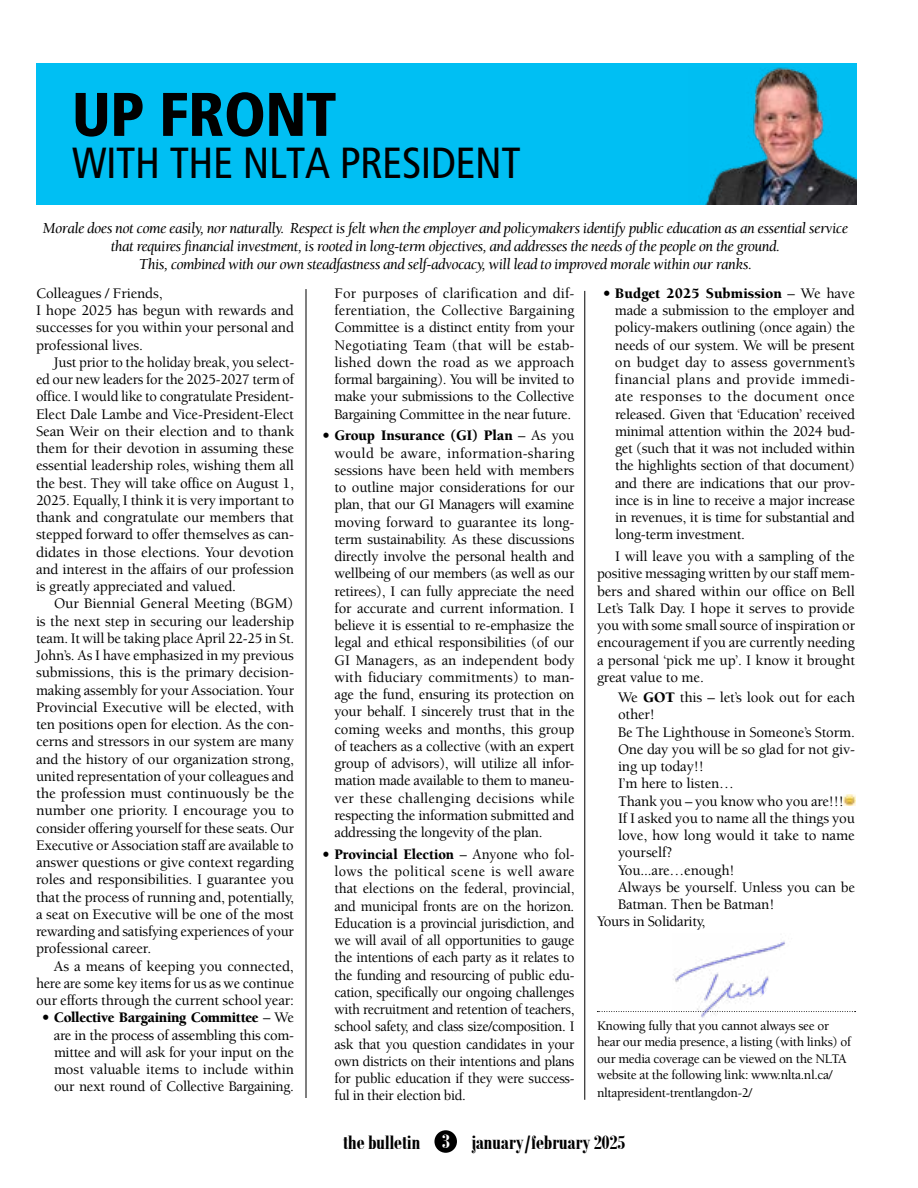
<style>
.page{position:relative;width:918px;height:1188px;background:#fff}
.page>*{position:absolute;margin:0;border:0;box-sizing:border-box;transform-origin:0 0}
.t1{font:900 condensed 61.5px "Frutiger LT Std";letter-spacing:-.01em;color:#000}
.t2{font:condensed 43.5px "Frutiger LT Std";letter-spacing:-.01em;color:#000}
.t3{font:700 21px "Bodoni MT Condensed";letter-spacing:-.015em;color:#000}
.t4{font:italic 15.75px/18px "Berkeley Std";letter-spacing:-.03em;color:#000;text-align:center}
.t5{font:500 15px/17.2px "Berkeley Std";letter-spacing:-.01em;color:#000;text-align:justify}
.t6{font:500 15px/17.2px "Berkeley Std";letter-spacing:-.01em;color:#000;text-align:justify;scale:.95 1}
.t7{font:500 13.5px/16.6px "Berkeley Std";letter-spacing:-.025em;color:#000}
.s1{font-weight:900}
.s2{color:#fff}
</style>
<div class="page">
<div style="left:434px;top:1130px;width:23px;height:23px;background:#000;border-radius:50%"></div>
<hr style="left:306px;top:289px;width:1px;height:809px;background:#000">
<svg style="left:597px;top:1011px;width:259px;height:1px"></svg>
<svg style="left:844px;top:795px;width:11px;height:11px"></svg>
<div style="left:36px;top:63px;width:820px;height:142px;background:#00bff3"></div>
<hr style="left:585px;top:291px;width:1px;height:809px;background:#000">
<img style="left:672px;top:941px;width:123px;height:77px">
<img style="left:705px;top:68px;width:151px;height:136px">
<h1 class="t1" style="left:72px;top:78px;width:266px">UP FRONT</h1>
<h2 class="t2" style="left:72px;top:137px;width:450px">WITH THE NLTA PRESIDENT</h2>
<p class="t4" style="left:43px;top:219px;width:807px">Morale does not come easily, nor naturally. Respect is felt when the employer and policymakers identify public education as an essential service that requires financial investment, is rooted in long-term objectives, and addresses the needs of the people on the ground.<br>This, combined with our own steadfastness and self-advocacy, will lead to improved morale within our ranks.</p>
<p class="t5" style="left:36px;top:285px;width:260px;text-align:left">Colleagues / Friends,<br>I hope 2025 has begun with rewards and successes for you within your personal and professional lives.</p>
<p class="t5" style="left:36px;top:354px;width:260px;text-indent:18px">Just prior to the holiday break, you select&shy;ed our new leaders for the 2025-2027 term of office. I would like to congratulate President-Elect Dale Lambe and Vice-President-Elect Sean Weir on their election and to thank them for their devotion in assuming these essential leadership roles, wishing them all the best. They will take office on August 1, 2025. Equally, I think it is very important to thank and congratulate our members that stepped forward to offer themselves as can&shy;didates in those elections. Your devotion and interest in the affairs of our profession is greatly appreciated and valued.</p>
<p class="t5" style="left:36px;top:595px;width:260px;text-indent:18px">Our Biennial General Meeting (BGM) is the next step in securing our leadership team. It will be taking place April 22-25 in St.<br>John’s. As I have emphasized in my previous submissions, this is the primary decision&shy;making assembly for your Association. Your Provincial Executive will be elected, with ten positions open for election. As the con&shy;cerns and stressors in our system are many and the history of our organization strong, united representation of your colleagues and the profession must continuously be the number one priority. I encourage you to consider offering yourself for these seats. Our Executive or Association staff are available to answer questions or give context regarding roles and responsibilities. I guarantee you that the process of running and, potentially, a seat on Executive will be one of the most rewarding and satisfying experiences of your professional career.</p>
<p class="t5" style="left:36px;top:958px;width:260px;text-indent:18px">As a means of keeping you connected, here are some key items for us as we continue our efforts through the current school year:</p>
<p class="t5" style="left:54px;top:1009px;width:242px;text-indent:-12px"><span class="s1">• Collective Bargaining Committee</span> – We are in the process of assembling this com&shy;mittee and will ask for your input on the most valuable items to include within our next round of Collective Bargaining.</p>
<p class="t5" style="left:334px;top:285px;width:242px">For purposes of clarification and dif&shy;ferentiation, the Collective Bargaining Committee is a distinct entity from your Negotiating Team (that will be estab&shy;lished down the road as we approach formal bargaining). You will be invited to make your submissions to the Collective Bargaining Committee in the near future.</p>
<p class="t5" style="left:334px;top:427px;width:242px;text-indent:-12px"><span class="s1">• Group Insurance (GI) Plan</span> – As you would be aware, information-sharing sessions have been held with members to outline major considerations for our plan, that our GI Managers will examine moving forward to guarantee its long&shy;term sustainability. As these discussions directly involve the personal health and wellbeing of our members (as well as our retirees), I can fully appreciate the need for accurate and current information. I believe it is essential to re-emphasize the legal and ethical responsibilities (of our GI Managers, as an independent body with fiduciary commitments) to man&shy;age the fund, ensuring its protection on your behalf. I sincerely trust that in the coming weeks and months, this group of teachers as a collective (with an expert group of advisors), will utilize all infor&shy;mation made available to them to maneu&shy;ver these challenging decisions while respecting the information submitted and addressing the longevity of the plan.</p>
<p class="t6" style="left:334px;top:846px;width:254px;text-indent:-12px"><span class="s1">• Provincial Election</span> – Anyone who fol&shy;lows the political scene is well aware that elections on the federal, provincial, and municipal fronts are on the horizon.<br>Education is a provincial jurisdiction, and we will avail of all opportunities to gauge the intentions of each party as it relates to the funding and resourcing of public edu&shy;cation, specifically our ongoing challenges with recruitment and retention of teachers, school safety, and class size/composition. I ask that you question candidates in your own districts on their intentions and plans for public education if they were success&shy;ful in their election bid.</p>
<p class="t5" style="left:615px;top:285px;width:242px;text-indent:-12px"><span class="s1">• Budget 2025 Submission</span> – We have made a submission to the employer and policy-makers outlining (once again) the needs of our system. We will be present on budget day to assess government’s financial plans and provide immedi&shy;ate responses to the document once released. Given that ‘Education’ received minimal attention within the 2024 bud&shy;get (such that it was not included within the highlights section of that document) and there are indications that our prov&shy;ince is in line to receive a major increase in revenues, it is time for substantial and long-term investment.</p>
<p class="t5" style="left:597px;top:548px;width:260px;text-indent:18px">I will leave you with a sampling of the positive messaging written by our staff mem&shy;bers and shared within our office on Bell Let’s Talk Day. I hope it serves to provide you with some small source of inspiration or encouragement if you are currently needing a personal ‘pick me up’. I know it brought great value to me.</p>
<p class="t5" style="left:618px;top:689px;width:239px">We <span class="s1">GOT</span> this – let’s look out for each</p>
<p class="t5" style="left:618px;top:706px;width:39px">other!</p>
<p class="t5" style="left:618px;top:724px;width:238px">Be The Lighthouse in Someone’s Storm.</p>
<p class="t5" style="left:618px;top:741px;width:239px">One day you will be so glad for not giv-</p>
<p class="t5" style="left:618px;top:758px;width:88px">ing up today!!</p>
<p class="t5" style="left:618px;top:775px;width:118px">I’m here to listen…</p>
<p class="t5" style="left:618px;top:793px;width:227px">Thank you – you know who you are!!!</p>
<p class="t5" style="left:618px;top:810px;width:239px">If I asked you to name all the things you</p>
<p class="t5" style="left:618px;top:827px;width:239px">love, how long would it take to name</p>
<p class="t5" style="left:618px;top:844px;width:56px">yourself?</p>
<p class="t5" style="left:618px;top:862px;width:118px">You...are…enough!</p>
<p class="t5" style="left:618px;top:879px;width:238px">Always be yourself. Unless you can be</p>
<p class="t5" style="left:618px;top:896px;width:158px">Batman. Then be Batman!</p>
<p class="t5" style="left:597px;top:913px;width:110px">Yours in Solidarity,</p>
<p class="t7" style="left:597px;top:1018px;width:256px">Knowing fully that you cannot always see or hear our media presence, a listing (with links) of our media coverage can be viewed on the NLTA website at the following link: www.nlta.nl.ca/ nltapresident-trentlangdon-2/</p>
<h3 class="t3" style="left:343px;top:1130px;width:284px">the bulletin <span class="s2">3</span> january/february 2025</h3>
</div>
